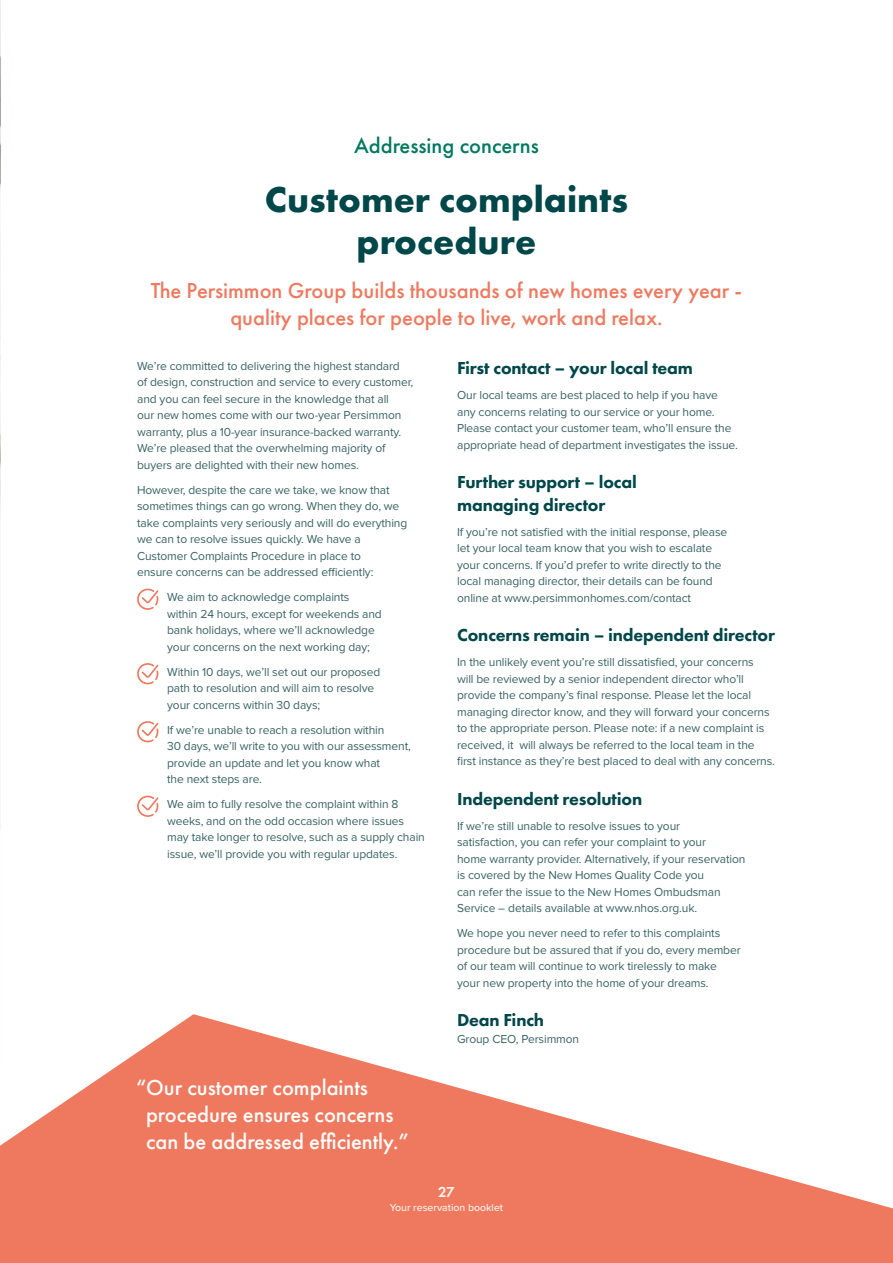
<style>
.page{position:relative;width:893px;height:1263px;background:#fff}
.page>*{position:absolute;margin:0;border:0;box-sizing:border-box;transform-origin:0 0}
.t1{font:700 37.5px/42px "Futura PT";color:#00474a;text-align:center}
.t2{font:500 22.5px/27px "Futura PT";color:#ef795f;text-align:center}
.t3{font:500 22.5px/27px "Futura PT";color:#fff}
.t4{font:500 22.5px "Futura PT";color:#007961}
.t5{font:800 18px/22.5px "Futura PT";letter-spacing:-.01em;color:#00474a}
.t6{font:600 15px "Futura PT";color:#f5f5ee}
.t7{font:12px/16.5px "Proxima Nova";letter-spacing:-.01em;color:#396265}
.t8{font:500 10.5px "Proxima Nova";color:#f5f5ee}
</style>
<div class="page">
<img style="left:0;top:0;width:1px;height:184px">
<svg style="left:0;top:184px;width:1px;height:342px"></svg>
<svg style="left:0;top:1014px;width:893px;height:249px;fill:#ef795f"></svg>
<svg style="left:137px;top:589px;width:21px;height:21px"></svg>
<svg style="left:137px;top:663px;width:21px;height:21px"></svg>
<svg style="left:137px;top:721px;width:21px;height:21px"></svg>
<svg style="left:137px;top:796px;width:21px;height:21px"></svg>
<h2 class="t4" style="left:354px;top:132px;width:186px">Addressing concerns</h2>
<h1 class="t1" style="left:265px;top:178px;width:365px">Customer complaints procedure</h1>
<h2 class="t2" style="left:151px;top:277px;width:593px">The Persimmon Group builds thousands of new homes every year - quality places for people to live, work and relax.</h2>
<p class="t7" style="left:137px;top:358px;width:278px">We’re committed to delivering the highest standard<br>of design, construction and service to every customer, and you can feel secure in the knowledge that all<br>our new homes come with our two-year Persimmon warranty, plus a 10-year insurance-backed warranty.<br>We’re pleased that the overwhelming majority of buyers are delighted with their new homes.</p>
<p class="t7" style="left:137px;top:482px;width:272px">However, despite the care we take, we know that sometimes things can go wrong. When they do, we take complaints very seriously and will do everything we can to resolve issues quickly. We have a Customer Complaints Procedure in place to<br>ensure concerns can be addressed efficiently:</p>
<p class="t7" style="left:167px;top:589px;width:216px">We aim to acknowledge complaints within 24 hours, except for weekends and bank holidays, where we’ll acknowledge your concerns on the next working day;</p>
<p class="t7" style="left:167px;top:664px;width:215px">Within 10 days, we’ll set out our proposed path to resolution and will aim to resolve your concerns within 30 days;</p>
<p class="t7" style="left:167px;top:722px;width:245px">If we’re unable to reach a resolution within<br>30 days, we’ll write to you with our assessment, provide an update and let you know what<br>the next steps are.</p>
<p class="t7" style="left:167px;top:796px;width:259px">We aim to fully resolve the complaint within 8 weeks, and on the odd occasion where issues may take longer to resolve, such as a supply chain issue, we’ll provide you with regular updates.</p>
<h2 class="t3" style="left:146px;top:1074px;width:264px;text-indent:-10px">“Our customer complaints procedure ensures concerns can be addressed efficiently.”</h2>
<h3 class="t5" style="left:457px;top:357px;width:237px">First contact – your local team</h3>
<p class="t7" style="left:457px;top:387px;width:282px">Our local teams are best placed to help if you have any concerns relating to our service or your home.<br>Please contact your customer team, who’ll ensure the appropriate head of department investigates the issue.</p>
<h3 class="t5" style="left:457px;top:471px;width:181px">Further support – local managing director</h3>
<p class="t7" style="left:457px;top:524px;width:272px">If you’re not satisfied with the initial response, please let your local team know that you wish to escalate your concerns. If you’d prefer to write directly to the local managing director, their details can be found online at www.persimmonhomes.com/contact</p>
<h3 class="t5" style="left:457px;top:624px;width:319px">Concerns remain – independent director</h3>
<p class="t7" style="left:457px;top:654px;width:319px">In the unlikely event you’re still dissatisfied, your concerns<br>will be reviewed by a senior independent director who’ll provide the company’s final response. Please let the local managing director know, and they will forward your concerns to the appropriate person. Please note: if a new complaint is received, it will always be referred to the local team in the first instance as they’re best placed to deal with any concerns.</p>
<h3 class="t5" style="left:457px;top:787px;width:187px">Independent resolution</h3>
<p class="t7" style="left:457px;top:818px;width:290px">If we’re still unable to resolve issues to your<br>satisfaction, you can refer your complaint to your<br>home warranty provider. Alternatively, if your reservation is covered by the New Homes Quality Code you<br>can refer the issue to the New Homes Ombudsman Service – details available at www.nhos.org.uk.</p>
<p class="t7" style="left:457px;top:925px;width:285px">We hope you never need to refer to this complaints procedure but be assured that if you do, every member of our team will continue to work tirelessly to make your new property into the home of your dreams.</p>
<h3 class="t5" style="left:457px;top:1009px;width:89px">Dean Finch</h3>
<p class="t7" style="left:457px;top:1031px;width:124px">Group CEO, Persimmon</p>
<p class="t6" style="left:438px;top:1182px;width:18px">27</p>
<p class="t8" style="left:390px;top:1200px;width:115px">Your reservation booklet</p>
</div>
